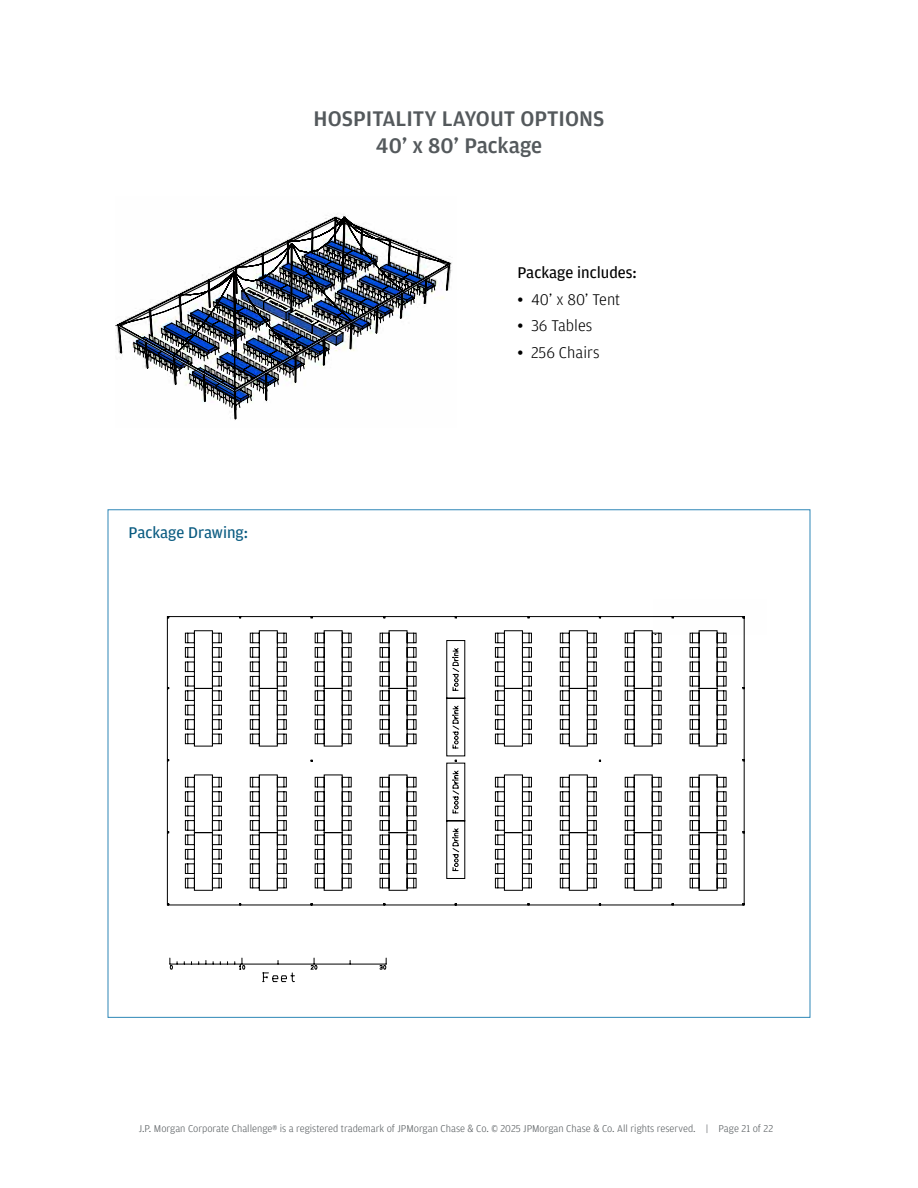
<style>
.page{position:relative;width:918px;height:1188px;background:#fff}
.page>*{position:absolute;margin:0;border:0;box-sizing:border-box;transform-origin:0 0}
.Document_Header{font:500 22.5px/27px "Amplitude";color:#54595c;text-align:center}
.t1{font:300 16.5px "Amplitude";color:#000}
.Bullet_Header{font:16.5px "Amplitude";color:#000}
.Bullet_Header-2{font:16.5px "Amplitude";color:#085a80}
.t2{font:300 10.5px "Amplitude";color:#54595c}
.s1{font-weight:500}
</style>
<div class="page">
<svg style="left:116px;top:214px;width:336px;height:206px"></svg>
<img style="left:133px;top:238px;width:303px;height:173px">
<svg style="left:166px;top:616px;width:579px;height:290px"></svg>
<svg style="left:169px;top:957px;width:218px;height:26px"></svg>
<h2 class="Document_Header" style="left:314px;top:105px;width:292px">HOSPITALITY LAYOUT OPTIONS<br>40’ x 80’ Package</h2>
<p class="Bullet_Header-2" style="left:129px;top:523px;width:121px">Package Drawing:</p>
<p class="Bullet_Header" style="left:518px;top:263px;width:121px">Package includes:</p>
<p class="t1" style="left:518px;top:290px;width:104px"><span class="s1">•</span> 40’ x 80’ Tent</p>
<p class="t1" style="left:518px;top:317px;width:76px"><span class="s1">•</span> 36 Tables</p>
<p class="t1" style="left:518px;top:343px;width:84px"><span class="s1">•</span> 256 Chairs</p>
<p class="t2" style="left:139px;top:1123px;width:636px">J.P. Morgan Corporate Challenge® is a registered trademark of JPMorgan Chase &amp; Co. © 2025 JPMorgan Chase &amp; Co. All rights reserved. | Page 21 of 22</p>
</div>
